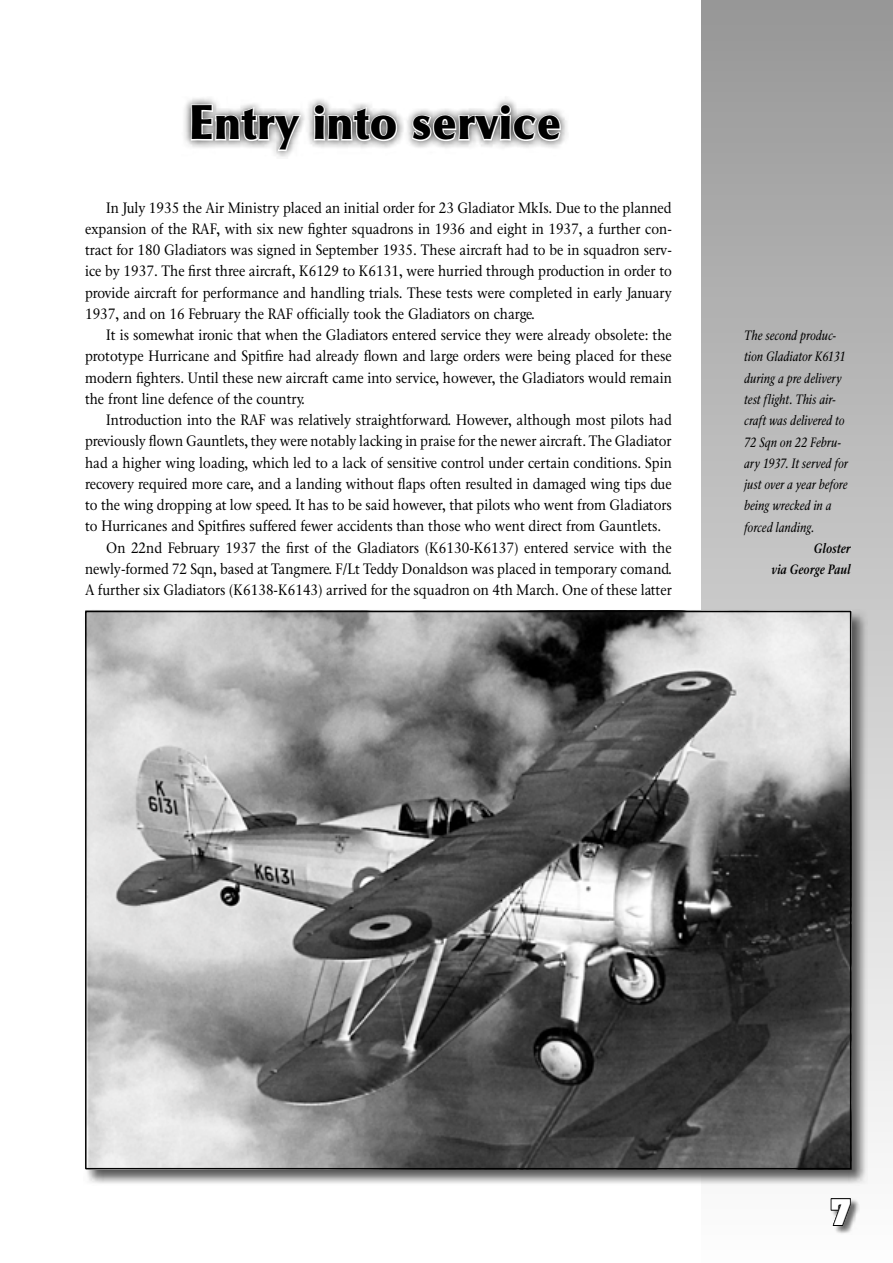
<style>
.page{position:relative;width:893px;height:1263px;background:#fff}
.page>*{position:absolute;margin:0;border:0;box-sizing:border-box;transform-origin:0 0}
.t1{font:45px "Chapter EFN";letter-spacing:.04em;color:#000}
.t2{font:700 30px "Aardvark";color:#fff}
.t3{font:15px "Classic EFN";color:#000;scale:.9 1}
.t4{font:italic 13.5px "Classic Cnd EFN";letter-spacing:.005em;color:#000}
.t5{font:italic 700 13.5px "Classic Cnd EFN";letter-spacing:.01em;color:#000}
</style>
<div class="page">
<div style="left:702px;top:0;width:191px;height:1263px;background:linear-gradient(to bottom,#979797,#fff)"></div>
<div style="left:830px;top:1198px;width:30px;height:37px;background:#fafafa"></div>
<div style="left:181px;top:94px;width:388px;height:65px;background:#000;opacity:.75"></div>
<svg style="left:190px;top:103px;width:113px;height:50px"></svg>
<svg style="left:312px;top:103px;width:86px;height:39px"></svg>
<svg style="left:410px;top:103px;width:152px;height:39px"></svg>
<svg style="left:85px;top:609px;width:783px;height:576px;background:#8d8d8d"></svg>
<img style="left:88px;top:614px;width:760px;height:552px">
<div style="left:830px;top:1197px;width:30px;height:37px;background:#000;opacity:.35"></div>
<svg style="left:830px;top:1197px;width:21px;height:30px"></svg>
<p class="t1" style="left:190px;top:95px;width:372px">Entry into service</p>
<p class="t3" style="left:106px;top:199px;width:630px">In July 1935 the Air Ministry placed an initial order for 23 Gladiator MkIs. Due to the planned</p>
<p class="t3" style="left:85px;top:220px;width:653px">expansion of the RAF, with six new fighter squadrons in 1936 and eight in 1937, a further con-</p>
<p class="t3" style="left:85px;top:241px;width:654px">tract for 180 Gladiators was signed in September 1935. These aircraft had to be in squadron serv-</p>
<p class="t3" style="left:85px;top:263px;width:654px">ice by 1937. The first three aircraft, K6129 to K6131, were hurried through production in order to</p>
<p class="t3" style="left:85px;top:284px;width:654px">provide aircraft for performance and handling trials. These tests were completed in early January</p>
<p class="t3" style="left:85px;top:305px;width:501px">1937, and on 16 February the RAF officially took the Gladiators on charge.</p>
<p class="t3" style="left:106px;top:326px;width:630px">It is somewhat ironic that when the Gladiators entered service they were already obsolete: the</p>
<p class="t3" style="left:85px;top:348px;width:653px">prototype Hurricane and Spitfire had already flown and large orders were being placed for these</p>
<p class="t3" style="left:85px;top:369px;width:654px">modern fighters. Until these new aircraft came into service, however, the Gladiators would remain</p>
<p class="t3" style="left:85px;top:390px;width:246px">the front line defence of the country.</p>
<p class="t3" style="left:106px;top:411px;width:630px">Introduction into the RAF was relatively straightforward. However, although most pilots had</p>
<p class="t3" style="left:85px;top:433px;width:653px">previously flown Gauntlets, they were notably lacking in praise for the newer aircraft. The Gladiator</p>
<p class="t3" style="left:85px;top:454px;width:654px">had a higher wing loading, which led to a lack of sensitive control under certain conditions. Spin</p>
<p class="t3" style="left:85px;top:475px;width:653px">recovery required more care, and a landing without flaps often resulted in damaged wing tips due</p>
<p class="t3" style="left:85px;top:496px;width:653px">to the wing dropping at low speed. It has to be said however, that pilots who went from Gladiators</p>
<p class="t3" style="left:85px;top:518px;width:642px">to Hurricanes and Spitfires suffered fewer accidents than those who went direct from Gauntlets.</p>
<p class="t3" style="left:106px;top:539px;width:630px">On 22nd February 1937 the first of the Gladiators (K6130-K6137) entered service with the</p>
<p class="t3" style="left:85px;top:560px;width:654px">newly-formed 72 Sqn, based at Tangmere. F/Lt Teddy Donaldson was placed in temporary comand.</p>
<p class="t3" style="left:85px;top:581px;width:654px">A further six Gladiators (K6138-K6143) arrived for the squadron on 4th March. One of these latter</p>
<p class="t4" style="left:744px;top:328px;width:94px">The second produc-</p>
<p class="t4" style="left:744px;top:349px;width:103px">tion Gladiator K6131</p>
<p class="t4" style="left:744px;top:370px;width:99px">during a pre delivery</p>
<p class="t4" style="left:744px;top:392px;width:93px">test flight. This air-</p>
<p class="t4" style="left:744px;top:413px;width:102px">craft was delivered to</p>
<p class="t4" style="left:744px;top:434px;width:99px">72 Sqn on 22 Febru-</p>
<p class="t4" style="left:744px;top:455px;width:105px">ary 1937. It served for</p>
<p class="t4" style="left:744px;top:477px;width:105px">just over a year before</p>
<p class="t4" style="left:744px;top:498px;width:89px">being wrecked in a</p>
<p class="t4" style="left:744px;top:519px;width:71px">forced landing.</p>
<p class="t5" style="left:814px;top:540px;width:38px">Gloster</p>
<p class="t5" style="left:771px;top:562px;width:81px">via George Paul</p>
<p class="t2" style="left:831px;top:1191px;width:21px">7</p>
</div>
